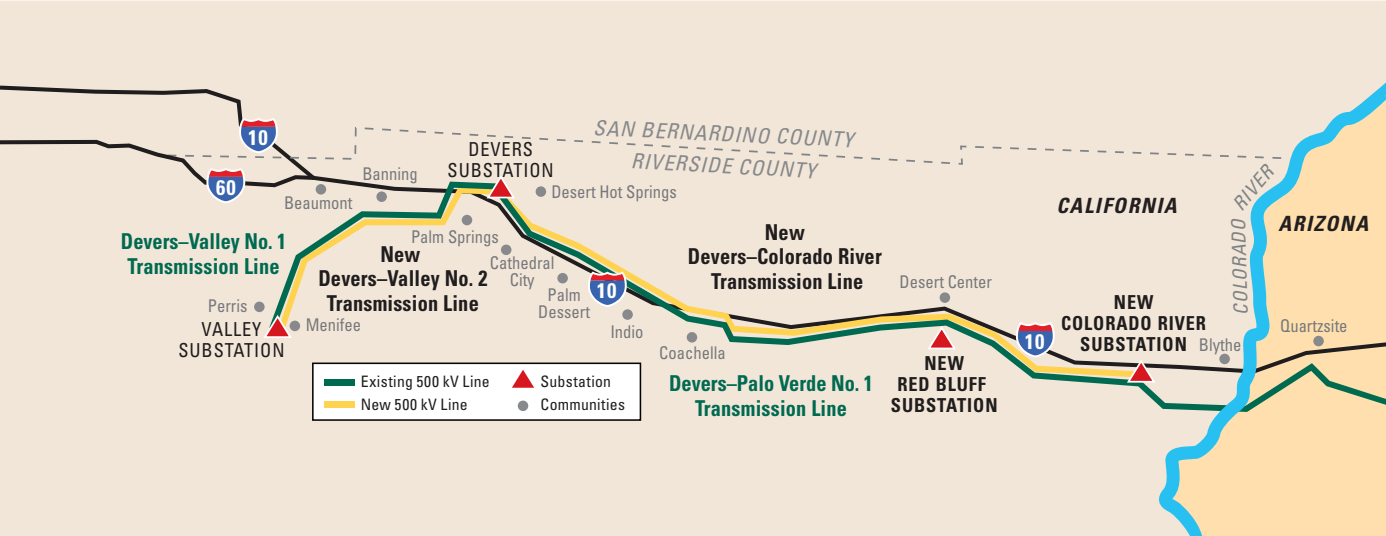
<style>
.page{position:relative;width:1386px;height:536px;background:#fff}
.page>*{position:absolute;margin:0;border:0;box-sizing:border-box;transform-origin:0 0}
.t1{font:700 condensed 21.88px/24.5px "Univers";letter-spacing:.01em;color:#201d1e;text-align:center;scale:.93 1}
.t2{font:700 condensed 21.88px/24.7px "Univers";letter-spacing:.005em;color:#006a51;text-align:center;scale:.93 1}
.t3{font:italic condensed 21px "Univers";color:#87898c}
.t4{font:italic 700 condensed 21px "Univers";letter-spacing:.075em;color:#231f20}
.t5{font:700 condensed 21px "Univers";letter-spacing:.05em;color:#fff}
.t6{font:700 condensed 19.25px/21px "Univers";letter-spacing:.05em;color:#201d1e;text-align:center;scale:.95 1}
.t7{font:condensed 19.25px/21px "Univers";letter-spacing:.05em;color:#201d1e;text-align:center;scale:.95 1}
.t8{font:italic condensed 19.25px "Univers";color:#808385}
.t9{font:condensed 17.5px/17.5px "Univers";color:#76787b;text-align:center;scale:.95 1}
.t10{font:condensed 15.75px/22.8px "Univers";letter-spacing:.02em;color:#201d1e}
</style>
<div class="page">
<div style="left:0;top:1px;width:1386px;height:535px;background:#f2e6d8"></div>
<div style="left:259px;top:166px;width:899px;height:207px;background:#f2e6d8"></div>
<div style="left:319px;top:126px;width:839px;height:40px;background:#f2e6d8"></div>
<svg style="left:269px;top:181px;width:889px;height:231px;background:#e7decc"></svg>
<svg style="left:262px;top:313px;width:31px;height:26px"></svg>
<svg style="left:485px;top:173px;width:31px;height:27px"></svg>
<svg style="left:1158px;top:80px;width:228px;height:456px;background:#e4dbbf"></svg>
<svg style="left:1125px;top:358px;width:31px;height:26px"></svg>
<svg style="left:926px;top:324px;width:31px;height:27px"></svg>
<div style="left:316px;top:184px;width:10px;height:10px;background:#87898c;border-radius:50%"></div>
<div style="left:290px;top:320px;width:10px;height:11px;background:#87898c;border-radius:50%"></div>
<div style="left:254px;top:301px;width:11px;height:11px;background:#87898c;border-radius:50%"></div>
<div style="left:376px;top:191px;width:11px;height:11px;background:#87898c;border-radius:50%"></div>
<div style="left:462px;top:215px;width:10px;height:10px;background:#87898c;border-radius:50%"></div>
<div style="left:536px;top:186px;width:10px;height:11px;background:#87898c;border-radius:50%"></div>
<div style="left:501px;top:244px;width:10px;height:11px;background:#87898c;border-radius:50%"></div>
<div style="left:557px;top:273px;width:11px;height:10px;background:#87898c;border-radius:50%"></div>
<div style="left:622px;top:309px;width:11px;height:11px;background:#87898c;border-radius:50%"></div>
<div style="left:687px;top:332px;width:10px;height:10px;background:#87898c;border-radius:50%"></div>
<div style="left:940px;top:292px;width:10px;height:11px;background:#87898c;border-radius:50%"></div>
<div style="left:1219px;top:353px;width:11px;height:11px;background:#87898c;border-radius:50%"></div>
<div style="left:1313px;top:335px;width:11px;height:11px;background:#87898c;border-radius:50%"></div>
<svg style="left:587px;top:270px;width:41px;height:38px;background:#9692ac"></svg>
<svg style="left:1015px;top:320px;width:41px;height:38px;background:#9c93ac"></svg>
<div style="left:312px;top:362px;width:329px;height:58px;background:#fff;border:2px solid #040503"></div>
<svg style="left:507px;top:364px;width:31px;height:24px"></svg>
<div style="left:324px;top:379px;width:31px;height:6px;background:#006a51"></div>
<div style="left:324px;top:401px;width:31px;height:6px;background:#ffd24f"></div>
<div style="left:518px;top:400px;width:10px;height:11px;background:#87898c;border-radius:50%"></div>
<svg style="left:0;top:83px;width:319px;height:121px;background:#ddd2c9"></svg>
<p class="t5" style="left:248px;top:124px;width:21px">10</p>
<p class="t5" style="left:216px;top:174px;width:21px">60</p>
<p class="t9" style="left:284px;top:193px;width:73px">Beaumont</p>
<p class="t9" style="left:362px;top:165px;width:60px">Banning</p>
<p class="t7" style="left:448px;top:138px;width:113px">DEVERS<br>SUBSTATION</p>
<p class="t3" style="left:594px;top:113px;width:262px;rotate:3deg">SAN BERNARDINO COUNTY</p>
<p class="t3" style="left:632px;top:147px;width:186px;rotate:3deg">RIVERSIDE COUNTY</p>
<p class="t9" style="left:551px;top:183px;width:134px">Desert Hot Springs</p>
<p class="t2" style="left:121px;top:229px;width:179px">Devers–Valley No. 1<br>Transmission Line</p>
<p class="t9" style="left:208px;top:296px;width:43px">Perris</p>
<p class="t7" style="left:178px;top:318px;width:113px">VALLEY<br>SUBSTATION</p>
<p class="t9" style="left:411px;top:227px;width:94px">Palm Springs</p>
<p class="t1" style="left:318px;top:241px;width:183px">New<br>Devers–Valley No. 2<br>Transmission Line</p>
<p class="t9" style="left:490px;top:253px;width:70px">Cathedral<br>City</p>
<p class="t5" style="left:597px;top:278px;width:21px">10</p>
<p class="t9" style="left:538px;top:285px;width:56px">Palm<br>Dessert</p>
<p class="t9" style="left:306px;top:315px;width:60px">Menifee</p>
<p class="t9" style="left:610px;top:322px;width:36px">Indio</p>
<p class="t10" style="left:361px;top:369px;width:131px">Existing 500 kV Line<br>New 500 kV Line</p>
<p class="t10" style="left:541px;top:369px;width:86px">Substation<br>Communities</p>
<p class="t1" style="left:688px;top:219px;width:210px">New<br>Devers–Colorado River<br>Transmission Line</p>
<p class="t9" style="left:659px;top:343px;width:71px">Coachella</p>
<p class="t2" style="left:669px;top:370px;width:221px">Devers–Palo Verde No. 1<br>Transmission Line</p>
<p class="t9" style="left:900px;top:272px;width:99px">Desert Center</p>
<p class="t6" style="left:891px;top:352px;width:114px">NEW<br>RED BLUFF<br>SUBSTATION</p>
<p class="t5" style="left:1025px;top:328px;width:21px">10</p>
<p class="t4" style="left:1056px;top:192px;width:122px">CALIFORNIA</p>
<p class="t8" style="left:1227px;top:199px;width:52px;rotate:-50deg">RIVER</p>
<p class="t8" style="left:1229px;top:315px;width:97px;rotate:-92deg">COLORADO</p>
<p class="t6" style="left:1061px;top:291px;width:154px">NEW<br>COLORADO RIVER<br>SUBSTATION</p>
<p class="t9" style="left:1199px;top:335px;width:46px">Blythe</p>
<p class="t4" style="left:1278px;top:210px;width:91px">ARIZONA</p>
<p class="t9" style="left:1280px;top:316px;width:72px">Quartzsite</p>
</div>
